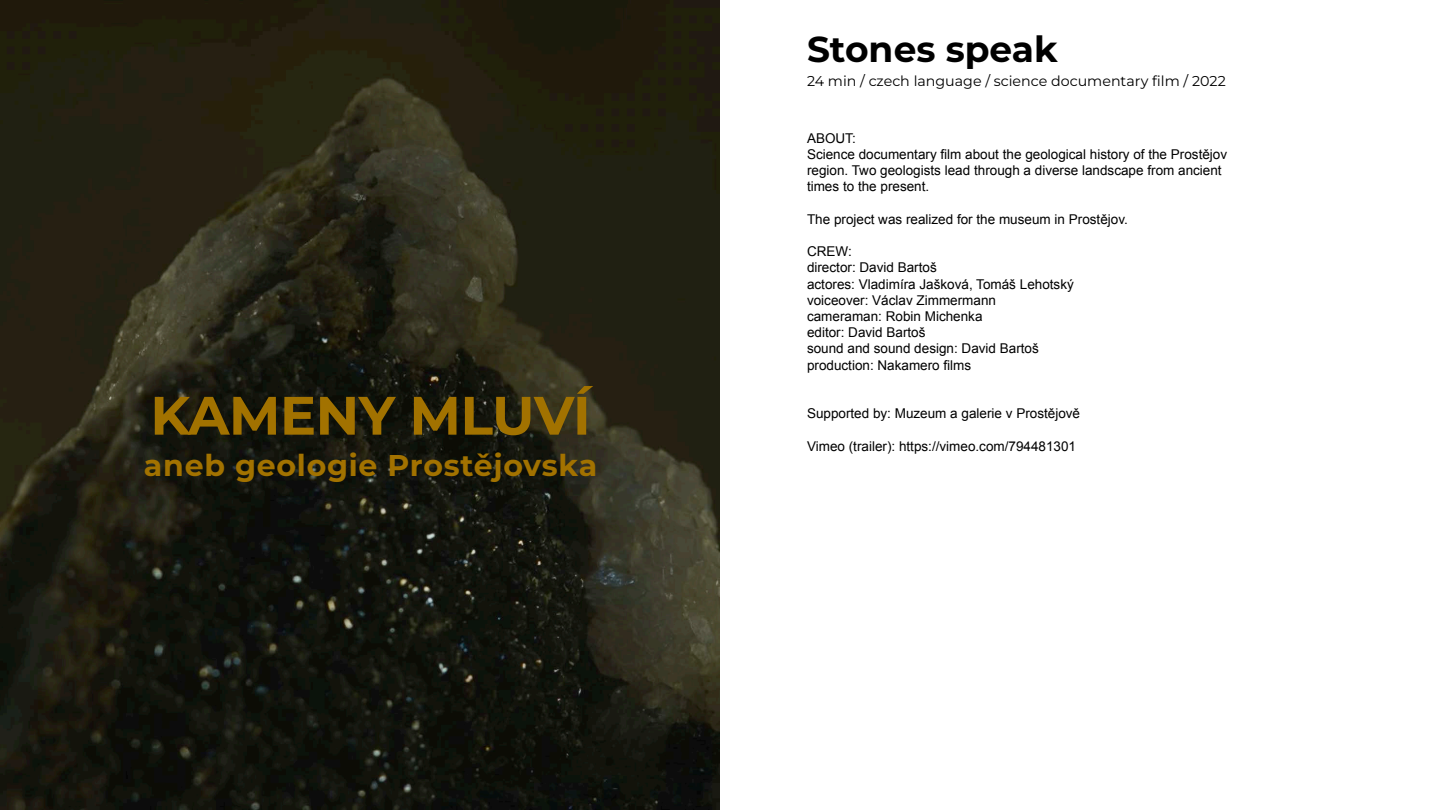
<style>
.page{position:relative;width:1440px;height:810px;background:#fff}
.page>*{position:absolute;margin:0;border:0;box-sizing:border-box;transform-origin:0 0}
.t1{font:700 54px "Montserrat";letter-spacing:-.01em;color:#a27200}
.nadpisy{font:700 36px "Montserrat";color:#000}
.t2{font:700 30px "Montserrat";letter-spacing:.025em;color:#a27200}
.PODNADPIS{font:100 14.25px "Montserrat";color:#000}
.texty{font:13.5px/16.2px "Arial";color:#000}
</style>
<div class="page">
<img style="left:0;top:0;width:720px;height:810px">
<p class="t1" style="left:150px;top:377px;width:442px">KAMENY MLUVÍ</p>
<p class="t2" style="left:144px;top:444px;width:455px">aneb geologie Prostějovska</p>
<p class="nadpisy" style="left:807px;top:23px;width:252px">Stones speak</p>
<p class="PODNADPIS" style="left:807px;top:71px;width:420px">24 min / czech language / science documentary film / 2022</p>
<p class="texty" style="left:807px;top:130px;width:50px">ABOUT:</p>
<p class="texty" style="left:807px;top:146px;width:422px">Science documentary film about the geological history of the Prostějov region. Two geologists lead through a diverse landscape from ancient times to the present.</p>
<p class="texty" style="left:807px;top:211px;width:322px">The project was realized for the museum in Prostějov.</p>
<p class="texty" style="left:807px;top:244px;width:46px">CREW:</p>
<p class="texty" style="left:807px;top:260px;width:131px">director: David Bartoš</p>
<p class="texty" style="left:807px;top:276px;width:268px">actores: Vladimíra Jašková, Tomáš Lehotský</p>
<p class="texty" style="left:807px;top:292px;width:191px">voiceover: Václav Zimmermann</p>
<p class="texty" style="left:807px;top:308px;width:177px">cameraman: Robin Michenka</p>
<p class="texty" style="left:807px;top:325px;width:120px">editor: David Bartoš</p>
<p class="texty" style="left:807px;top:341px;width:233px">sound and sound design: David Bartoš production: Nakamero films</p>
<p class="texty" style="left:807px;top:406px;width:275px">Supported by: Muzeum a galerie v Prostějově</p>
<p class="texty" style="left:807px;top:438px;width:271px">Vimeo (trailer): https://vimeo.com/794481301</p>
</div>
